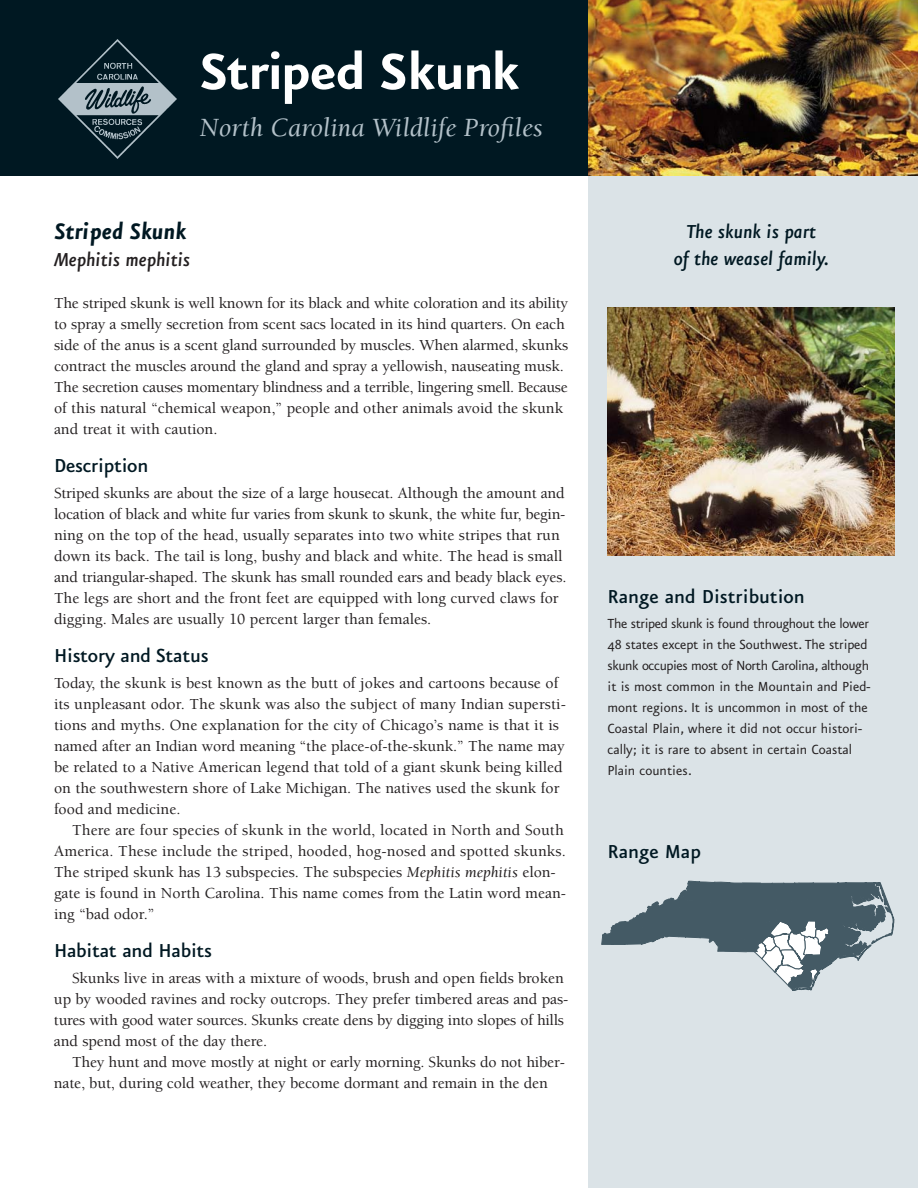
<style>
.page{position:relative;width:918px;height:1188px;background:#fff}
.page>*{position:absolute;margin:0;border:0;box-sizing:border-box;transform-origin:0 0}
.t1{font:700 60px "Eureka Sans";letter-spacing:-.02em;color:#fff}
.t2{font:italic 27px "Berkeley";color:#b3c1c9}
.t3{font:italic 700 27px "Eureka Sans";color:#001822}
.t4{font:500 22.5px "Eureka Sans";letter-spacing:-.01em;color:#001822}
.t5{font:italic 500 22.5px/27px "Eureka Sans";color:#001822;text-align:center}
.t6{font:italic 500 22.5px "Eureka Sans";color:#231f20}
.t7{font:500 15.75px/21px "Berkeley";letter-spacing:-.005em;color:#231f20}
.t8{font:15.75px/21px "Eureka Sans";color:#231f20}
.s1{font-weight:400;font-style:italic}
</style>
<div class="page">
<div style="left:588px;top:114px;width:330px;height:1074px;background:#dbe3e7"></div>
<div style="left:0;top:0;width:918px;height:176px;background:#001822"></div>
<img style="left:58px;top:39px;width:119px;height:119px">
<img style="left:588px;top:0;width:330px;height:176px">
<img style="left:608px;top:308px;width:286px;height:247px">
<svg style="left:602px;top:881px;width:292px;height:110px"></svg>
<h1 class="t1" style="left:200px;top:51px;width:321px">Striped Skunk</h1>
<h2 class="t2" style="left:200px;top:117px;width:345px">North Carolina Wildlife Profiles</h2>
<h2 class="t3" style="left:54px;top:221px;width:134px">Striped Skunk</h2>
<h3 class="t6" style="left:54px;top:251px;width:138px">Mephitis mephitis</h3>
<p class="t7" style="left:54px;top:294px;width:516px">The striped skunk is well known for its black and white coloration and its ability to spray a smelly secretion from scent sacs located in its hind quarters. On each side of the anus is a scent gland surrounded by muscles. When alarmed, skunks contract the muscles around the gland and spray a yellowish, nauseating musk.<br>The secretion causes momentary blindness and a terrible, lingering smell. Because of this natural “chemical weapon,” people and other animals avoid the skunk and treat it with caution.</p>
<h3 class="t4" style="left:54px;top:458px;width:96px">Description</h3>
<p class="t7" style="left:54px;top:484px;width:514px">Striped skunks are about the size of a large housecat. Although the amount and location of black and white fur varies from skunk to skunk, the white fur, begin&shy;ning on the top of the head, usually separates into two white stripes that run down its back. The tail is long, bushy and black and white. The head is small and triangular-shaped. The skunk has small rounded ears and beady black eyes.<br>The legs are short and the front feet are equipped with long curved claws for digging. Males are usually 10 percent larger than females.</p>
<h3 class="t4" style="left:54px;top:648px;width:156px">History and Status</h3>
<p class="t7" style="left:54px;top:674px;width:513px">Today, the skunk is best known as the butt of jokes and cartoons because of its unpleasant odor. The skunk was also the subject of many Indian supersti&shy;tions and myths. One explanation for the city of Chicago’s name is that it is named after an Indian word meaning “the place-of-the-skunk.” The name may be related to a Native American legend that told of a giant skunk being killed on the southwestern shore of Lake Michigan. The natives used the skunk for food and medicine.</p>
<p class="t7" style="left:54px;top:821px;width:514px;text-indent:18px">There are four species of skunk in the world, located in North and South America. These include the striped, hooded, hog-nosed and spotted skunks.<br>The striped skunk has 13 subspecies. The subspecies <span class="s1">Mephitis mephitis</span> elon&shy;gate is found in North Carolina. This name comes from the Latin word mean&shy;ing “bad odor.”</p>
<h3 class="t4" style="left:54px;top:943px;width:160px">Habitat and Habits</h3>
<p class="t7" style="left:54px;top:969px;width:516px;text-indent:18px">Skunks live in areas with a mixture of woods, brush and open fields broken up by wooded ravines and rocky outcrops. They prefer timbered areas and pas&shy;tures with good water sources. Skunks create dens by digging into slopes of hills and spend most of the day there.</p>
<p class="t7" style="left:54px;top:1053px;width:512px;text-indent:18px">They hunt and move mostly at night or early morning. Skunks do not hiber&shy;nate, but, during cold weather, they become dormant and remain in the den</p>
<h3 class="t5" style="left:674px;top:221px;width:157px">The skunk is part<br>of the weasel family.</h3>
<h3 class="t4" style="left:608px;top:589px;width:199px">Range and Distribution</h3>
<p class="t8" style="left:608px;top:615px;width:265px">The striped skunk is found throughout the lower 48 states except in the Southwest. The striped skunk occupies most of North Carolina, although it is most common in the Mountain and Pied - mont regions. It is uncommon in most of the Coastal Plain, where it did not occur histori&shy;cally; it is rare to absent in certain Coastal Plain counties.</p>
<h3 class="t4" style="left:608px;top:843px;width:95px">Range Map</h3>
</div>
